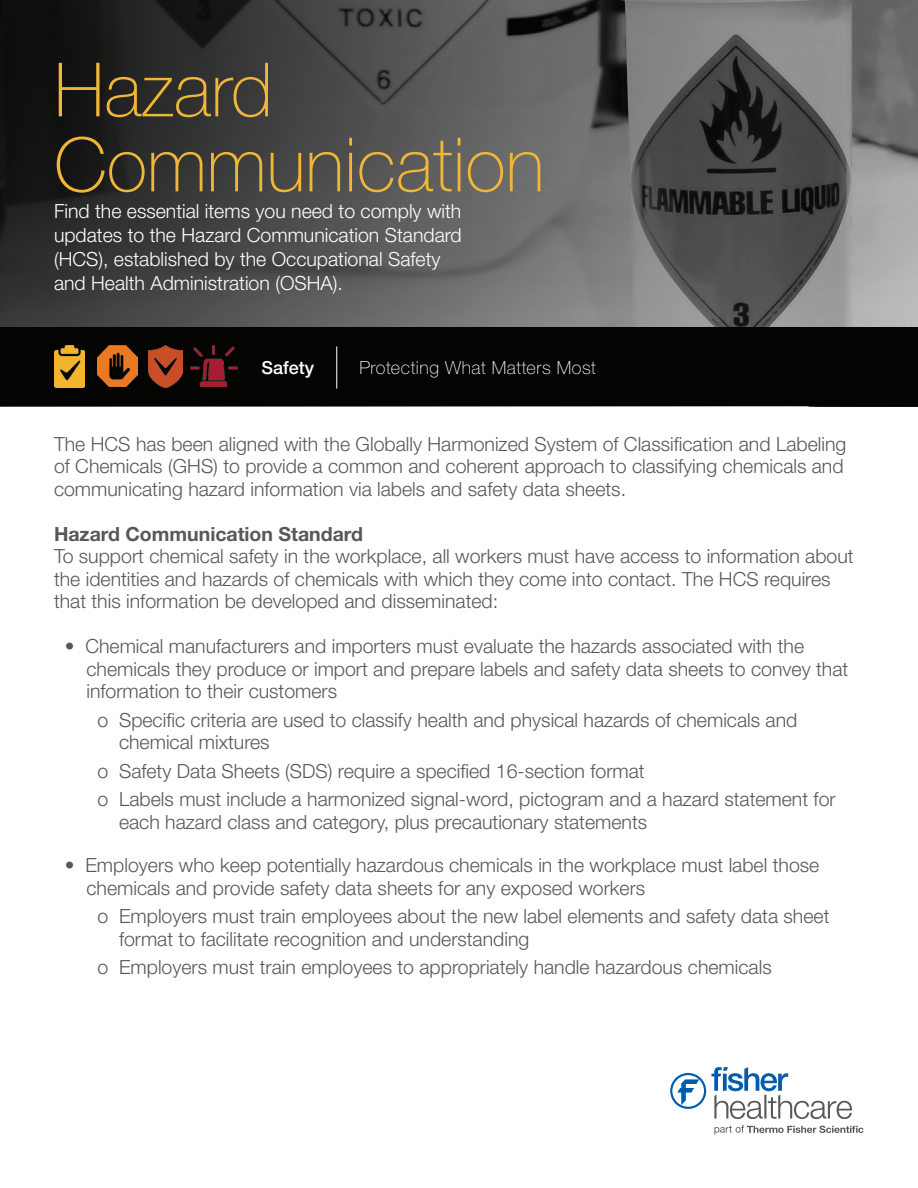
<style>
.page{position:relative;width:918px;height:1188px;background:#fff}
.page>*{position:absolute;margin:0;border:0;box-sizing:border-box;transform-origin:0 0}
.t1{font:100 75px/75px "Helvetica Neue LTW1 G";color:#efb637}
.t2{font:300 19.5px/22.5px "Helvetica Neue LT Std";color:#57585a}
.t3{font:300 19.5px/24px "Helvetica Neue LT Std";color:#fff}
.t4{font:700 19.5px "Helvetica Neue LT Std";color:#57585a}
.t5{font:100 18px "Helvetica Neue LTW1 G";letter-spacing:.03em;color:#fff}
.t6{font:500 18px "Helvetica Neue LTW1 G";color:#fff}
</style>
<div class="page">
<img style="left:0;top:0;width:918px;height:328px">
<svg style="left:714px;top:1125px;width:149px;height:10px"></svg>
<svg style="left:670px;top:1067px;width:182px;height:52px"></svg>
<div style="left:0;top:328px;width:918px;height:78px;background:#040503"></div>
<img style="left:55px;top:346px;width:29px;height:42px">
<img style="left:97px;top:346px;width:41px;height:40px">
<img style="left:148px;top:346px;width:35px;height:41px">
<img style="left:190px;top:346px;width:47px;height:40px">
<hr style="left:336px;top:346px;width:1px;height:43px;background:#fff">
<h1 class="t1" style="left:54px;top:53px;width:492px">Hazard<br>Communication</h1>
<p class="t3" style="left:54px;top:199px;width:409px">Find the essential items you need to comply with updates to the Hazard Communication Standard (HCS), established by the Occupational Safety and Health Administration (OSHA).</p>
<p class="t6" style="left:262px;top:357px;width:54px">Safety</p>
<p class="t5" style="left:360px;top:357px;width:238px">Protecting What Matters Most</p>
<p class="t2" style="left:54px;top:432px;width:794px">The HCS has been aligned with the Globally Harmonized System of Classification and Labeling of Chemicals (GHS) to provide a common and coherent approach to classifying chemicals and communicating hazard information via labels and safety data sheets.</p>
<p class="t4" style="left:54px;top:522px;width:311px">Hazard Communication Standard</p>
<p class="t2" style="left:54px;top:545px;width:801px">To support chemical safety in the workplace, all workers must have access to information about the identities and hazards of chemicals with which they come into contact. The HCS requires that this information be developed and disseminated:</p>
<p class="t2" style="left:87px;top:635px;width:763px;text-indent:-22px">• Chemical manufacturers and importers must evaluate the hazards associated with the chemicals they produce or import and prepare labels and safety data sheets to convey that information to their customers</p>
<p class="t2" style="left:119px;top:708px;width:680px;text-indent:-22px">o Specific criteria are used to classify health and physical hazards of chemicals and chemical mixtures</p>
<p class="t2" style="left:97px;top:756px;width:740px;line-height:28.5px">o Safety Data Sheets (SDS) require a specified 16-section format<br>o Labels must include a harmonized signal-word, pictogram and a hazard statement for</p>
<p class="t2" style="left:119px;top:810px;width:530px">each hazard class and category, plus precautionary statements</p>
<p class="t2" style="left:87px;top:854px;width:734px;text-indent:-22px">• Employers who keep potentially hazardous chemicals in the workplace must label those chemicals and provide safety data sheets for any exposed workers</p>
<p class="t2" style="left:119px;top:905px;width:712px;text-indent:-22px">o Employers must train employees about the new label elements and safety data sheet format to facilitate recognition and understanding</p>
<p class="t2" style="left:97px;top:956px;width:676px">o Employers must train employees to appropriately handle hazardous chemicals</p>
</div>
